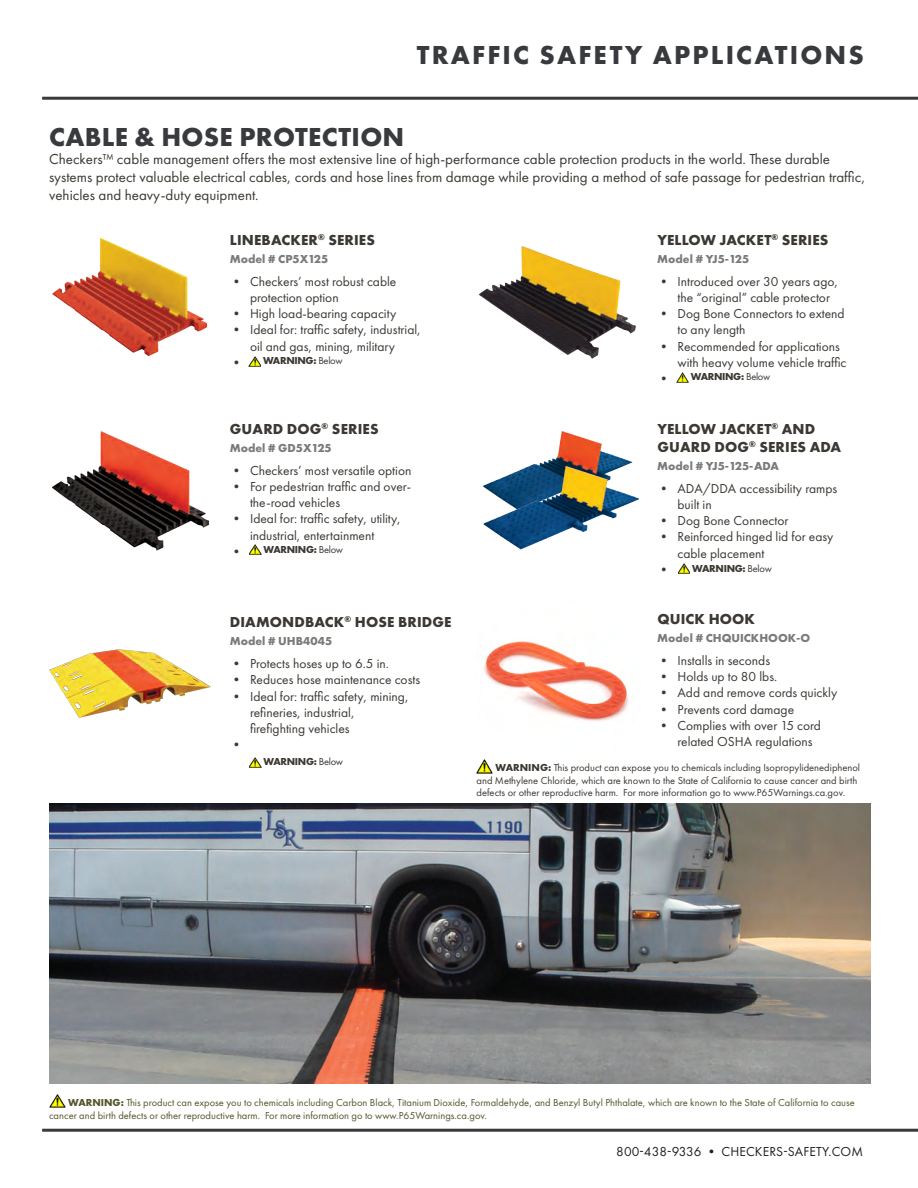
<style>
.page{position:relative;width:918px;height:1188px;background:#fff}
.page>*{position:absolute;margin:0;border:0;box-sizing:border-box;transform-origin:0 0}
.t1{font:700 27px "Futura New";letter-spacing:.08em;color:#393a3d}
.t2{font:700 27px "Futura New";letter-spacing:.01em;color:#393a3d}
.t3{font:15px/18px "Futura New";color:#3c3833}
.t4{font:700 15px/18px "Futura New";letter-spacing:.01em;color:#3c3833}
.t5{font:13.5px/16.2px "Futura New";color:#3c3833}
.t6{font:13.5px "Futura New";letter-spacing:.01em;color:#231f20}
.t7{font:700 12px "Futura New";color:#7a7a78}
.t8{font:10.5px/12.6px "Futura New";color:#56552c}
.t9{font:10.5px/12.6px "Futura New";color:#3c3834}
.t10{font:700 10.5px "Futura New";letter-spacing:-.03em;color:#3c3834}
.s1{font-weight:400}
.s2{font-weight:700}
</style>
<div class="page">
<hr style="left:42px;top:97px;width:876px;height:3px;background:#393a3d">
<hr style="left:42px;top:1129px;width:876px;height:3px;background:#393a3d">
<img style="left:52px;top:431px;width:158px;height:120px">
<img style="left:52px;top:237px;width:156px;height:119px">
<img style="left:49px;top:803px;width:822px;height:281px">
<img style="left:548px;top:431px;width:82px;height:30px">
<img style="left:483px;top:461px;width:156px;height:89px">
<img style="left:479px;top:246px;width:157px;height:113px">
<img style="left:49px;top:649px;width:162px;height:69px">
<svg style="left:249px;top:356px;width:12px;height:10px"></svg>
<svg style="left:677px;top:372px;width:11px;height:10px"></svg>
<svg style="left:678px;top:563px;width:12px;height:10px"></svg>
<svg style="left:249px;top:757px;width:12px;height:10px"></svg>
<svg style="left:249px;top:545px;width:12px;height:9px"></svg>
<img style="left:49px;top:1094px;width:16px;height:14px">
<img style="left:483px;top:641px;width:146px;height:80px">
<img style="left:477px;top:759px;width:16px;height:14px">
<p class="t1" style="left:417px;top:38px;width:449px">TRAFFIC SAFETY APPLICATIONS</p>
<p class="t2" style="left:49px;top:119px;width:357px">CABLE &amp; HOSE PROTECTION</p>
<p class="t3" style="left:49px;top:150px;width:818px">Checkers™ cable management offers the most extensive line of high-performance cable protection products in the world. These durable systems protect valuable electrical cables, cords and hose lines from damage while providing a method of safe passage for pedestrian traffic, vehicles and heavy-duty equipment.</p>
<p class="t4" style="left:230px;top:230px;width:147px">LINEBACKER<sup>®</sup> SERIES</p>
<p class="t7" style="left:230px;top:251px;width:100px">Model # CP5X125</p>
<p class="t5" style="left:250px;top:273px;width:148px;text-indent:-20px">• Checkers’ most robust cable protection option</p>
<p class="t5" style="left:230px;top:306px;width:168px">• High load-bearing capacity</p>
<p class="t5" style="left:230px;top:322px;width:193px;text-align:center">• Ideal for: traffic safety, industrial, oil and gas, mining, military</p>
<p class="t5" style="left:230px;top:354px;width:15px">•</p>
<p class="t10" style="left:263px;top:354px;width:81px">WARNING: <span class="s1">Below</span></p>
<p class="t4" style="left:230px;top:419px;width:150px">GUARD DOG<sup>®</sup> SERIES</p>
<p class="t7" style="left:230px;top:440px;width:103px">Model # GD5X125</p>
<p class="t5" style="left:230px;top:462px;width:183px">• Checkers’ most versatile option</p>
<p class="t5" style="left:250px;top:478px;width:163px;text-indent:-20px">• For pedestrian traffic and over&shy;the-road vehicles</p>
<p class="t5" style="left:230px;top:511px;width:173px;text-align:center">• Ideal for: traffic safety, utility, industrial, entertainment</p>
<p class="t5" style="left:230px;top:543px;width:15px">•</p>
<p class="t10" style="left:264px;top:542px;width:81px">WARNING: <span class="s1">Below</span></p>
<p class="t4" style="left:230px;top:613px;width:223px">DIAMONDBACK<sup>®</sup> HOSE BRIDGE</p>
<p class="t7" style="left:230px;top:634px;width:104px">Model # UHB4045</p>
<p class="t5" style="left:230px;top:656px;width:161px">• Protects hoses up to 6.5 in.</p>
<p class="t5" style="left:230px;top:672px;width:192px">• Reduces hose maintenance costs</p>
<p class="t5" style="left:250px;top:688px;width:160px;text-indent:-20px">• Ideal for: traffic safety, mining, refineries, industrial, firefighting vehicles</p>
<p class="t5" style="left:230px;top:737px;width:15px">•</p>
<p class="t10" style="left:264px;top:755px;width:81px">WARNING: <span class="s1">Below</span></p>
<p class="t4" style="left:657px;top:230px;width:173px">YELLOW JACKET<sup>®</sup> SERIES</p>
<p class="t7" style="left:657px;top:251px;width:93px">Model # YJ5-125</p>
<p class="t5" style="left:678px;top:273px;width:162px;text-indent:-20px">• Introduced over 30 years ago, the “original” cable protector</p>
<p class="t5" style="left:678px;top:306px;width:169px;text-indent:-20px">• Dog Bone Connectors to extend to any length</p>
<p class="t5" style="left:678px;top:338px;width:170px;text-indent:-20px">• Recommended for applications with heavy volume vehicle traffic</p>
<p class="t5" style="left:657px;top:370px;width:15px">•</p>
<p class="t10" style="left:691px;top:370px;width:81px">WARNING: <span class="s1">Below</span></p>
<p class="t4" style="left:657px;top:419px;width:185px">YELLOW JACKET<sup>®</sup> AND<br>GUARD DOG<sup>®</sup> SERIES ADA</p>
<p class="t7" style="left:657px;top:458px;width:123px">Model # YJ5-125-ADA</p>
<p class="t5" style="left:678px;top:480px;width:161px;text-indent:-20px">• ADA/DDA accessibility ramps built in</p>
<p class="t5" style="left:657px;top:513px;width:133px">• Dog Bone Connector</p>
<p class="t5" style="left:678px;top:529px;width:158px;text-indent:-20px">• Reinforced hinged lid for easy cable placement</p>
<p class="t5" style="left:657px;top:561px;width:15px">•</p>
<p class="t10" style="left:692px;top:561px;width:81px">WARNING: <span class="s1">Below</span></p>
<p class="t4" style="left:657px;top:610px;width:99px">QUICK HOOK</p>
<p class="t7" style="left:657px;top:630px;width:154px">Model # CHQUICKHOOK-O</p>
<p class="t5" style="left:657px;top:652px;width:114px">• Installs in seconds</p>
<p class="t5" style="left:657px;top:669px;width:121px">• Holds up to 80 lbs.</p>
<p class="t5" style="left:657px;top:685px;width:182px">• Add and remove cords quickly</p>
<p class="t5" style="left:657px;top:701px;width:138px">• Prevents cord damage</p>
<p class="t5" style="left:678px;top:717px;width:145px;text-indent:-20px">• Complies with over 15 cord related OSHA regulations</p>
<p class="t9" style="left:477px;top:761px;width:385px;text-indent:19px"><span class="s2">WARNING:</span> This product can expose you to chemicals including Isopropylidenediphenol and Methylene Chloride, which are known to the State of California to cause cancer and birth defects or other reproductive harm. For more information go to www.P65Warnings.ca.gov.</p>
<p class="t8" style="left:49px;top:1096px;width:807px;text-indent:19px"><span class="s2">WARNING:</span> This product can expose you to chemicals including Carbon Black, Titanium Dioxide, Formaldehyde, and Benzyl Butyl Phthalate, which are known to the State of California to cause cancer and birth defects or other reproductive harm. For more information go to www.P65Warnings.ca.gov.</p>
<p class="t6" style="left:616px;top:1144px;width:248px">800-438-9336 • CHECKERS-SAFETY.COM</p>
</div>
